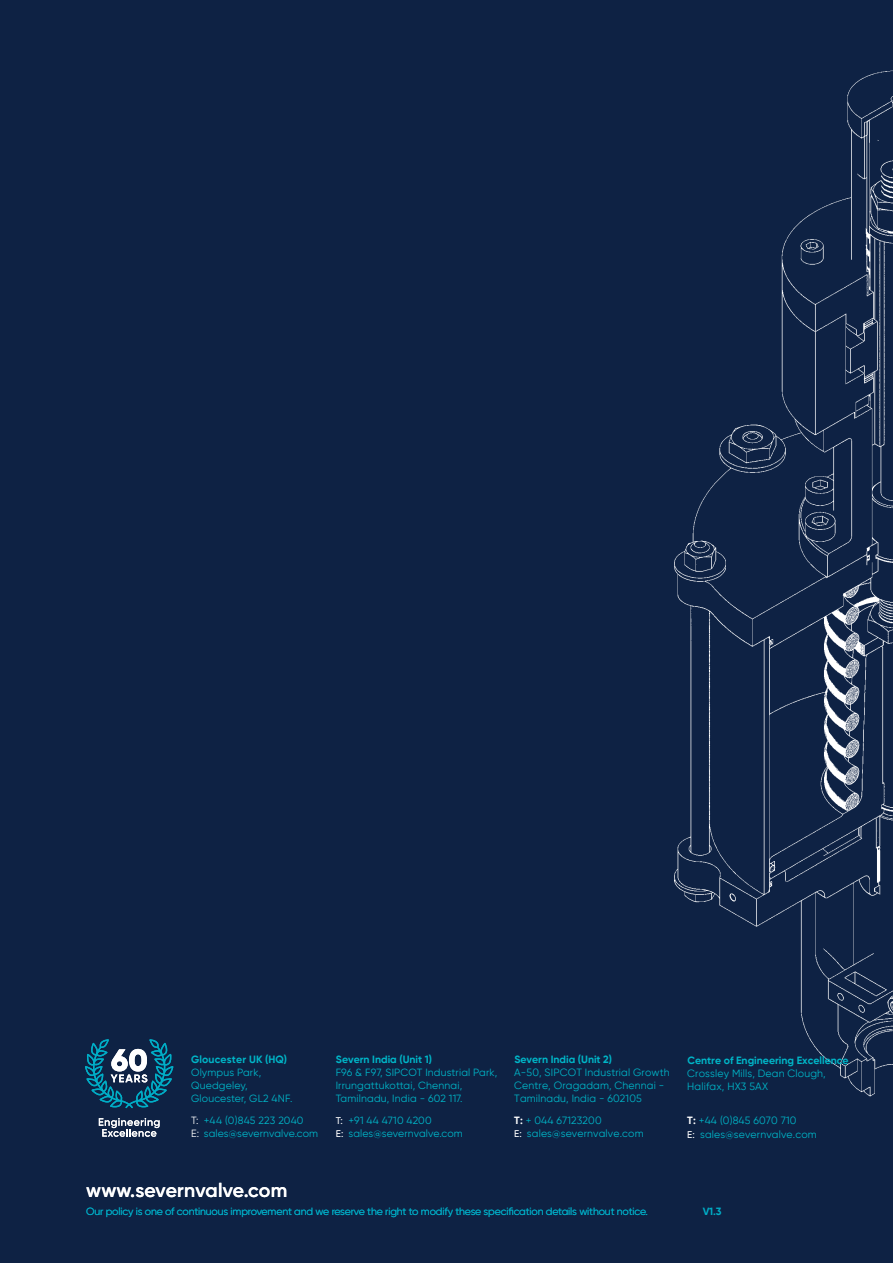
<style>
.page{position:relative;width:893px;height:1263px;background:#0e2244}
.page>*{position:absolute;margin:0;border:0;box-sizing:border-box;transform-origin:0 0}
.t1{font:600 19.35px "Gilroy";letter-spacing:.01em;color:#fff}
.t2{font:10.5px/13px "Gilroy";letter-spacing:.015em;color:#00b6c8}
.t3{font:10.5px "Gilroy";letter-spacing:-.015em;color:#00adc6}
.t4{font:700 10.5px "Gilroy";color:#00b6c8}
.t5{font:700 10.5px "Gilroy";color:#00adc6}
.s1{color:#fff}
.s2{font-weight:500;font-size:9.75px;color:#fff}
.s3{font-weight:700;color:#fff}
</style>
<div class="page">
<img style="left:674px;top:70px;width:219px;height:1027px">
<svg style="left:99px;top:1118px;width:61px;height:19px"></svg>
<svg style="left:85px;top:1039px;width:88px;height:69px"></svg>
<p class="t4" style="left:191px;top:1053px;width:97px">Gloucester UK (HQ)</p>
<p class="t2" style="left:191px;top:1066px;width:103px">Olympus Park,<br>Quedgeley,<br>Gloucester, GL2 4NF.</p>
<p class="t2" style="left:191px;top:1113px;width:129px"><span class="s1">T:</span> +44 (0)845 223 2040<br><span class="s1">E:</span> sales@severnvalve.com</p>
<h1 class="t1" style="left:86px;top:1178px;width:203px">www.severnvalve.com</h1>
<p class="t4" style="left:336px;top:1053px;width:98px">Severn India (Unit 1)</p>
<p class="t2" style="left:336px;top:1066px;width:163px">F96 &amp; F97, SIPCOT Industrial Park,<br>Irrungattukottai, Chennai,<br>Tamilnadu, India - 602 117.</p>
<p class="t2" style="left:336px;top:1113px;width:129px"><span class="s2">T:</span> +91 44 4710 4200<br><span class="s2">E:</span> sales@severnvalve.com</p>
<p class="t4" style="left:514px;top:1053px;width:99px">Severn India (Unit 2)</p>
<p class="t2" style="left:514px;top:1066px;width:157px">A-50, SIPCOT Industrial Growth<br>Centre, Oragadam, Chennai -<br>Tamilnadu, India - 602105</p>
<p class="t2" style="left:514px;top:1113px;width:131px"><span class="s3">T:</span> + 044 67123200<br><span class="s2">E:</span> sales@severnvalve.com</p>
<p class="t3" style="left:86px;top:1205px;width:563px">Our policy is one of continuous improvement and we reserve the right to modify these specification details without notice.</p>
<p class="t4" style="left:687px;top:1053px;width:163px">Centre of Engineering Excellence</p>
<p class="t2" style="left:687px;top:1066px;width:140px">Crossley Mills, Dean Clough,<br>Halifax, HX3 5AX</p>
<p class="t2" style="left:687px;top:1114px;width:131px"><span class="s3">T:</span> +44 (0)845 6070 710<br><span class="s2">E:</span> sales@severnvalve.com</p>
<p class="t5" style="left:703px;top:1205px;width:20px">V1.3</p>
</div>
